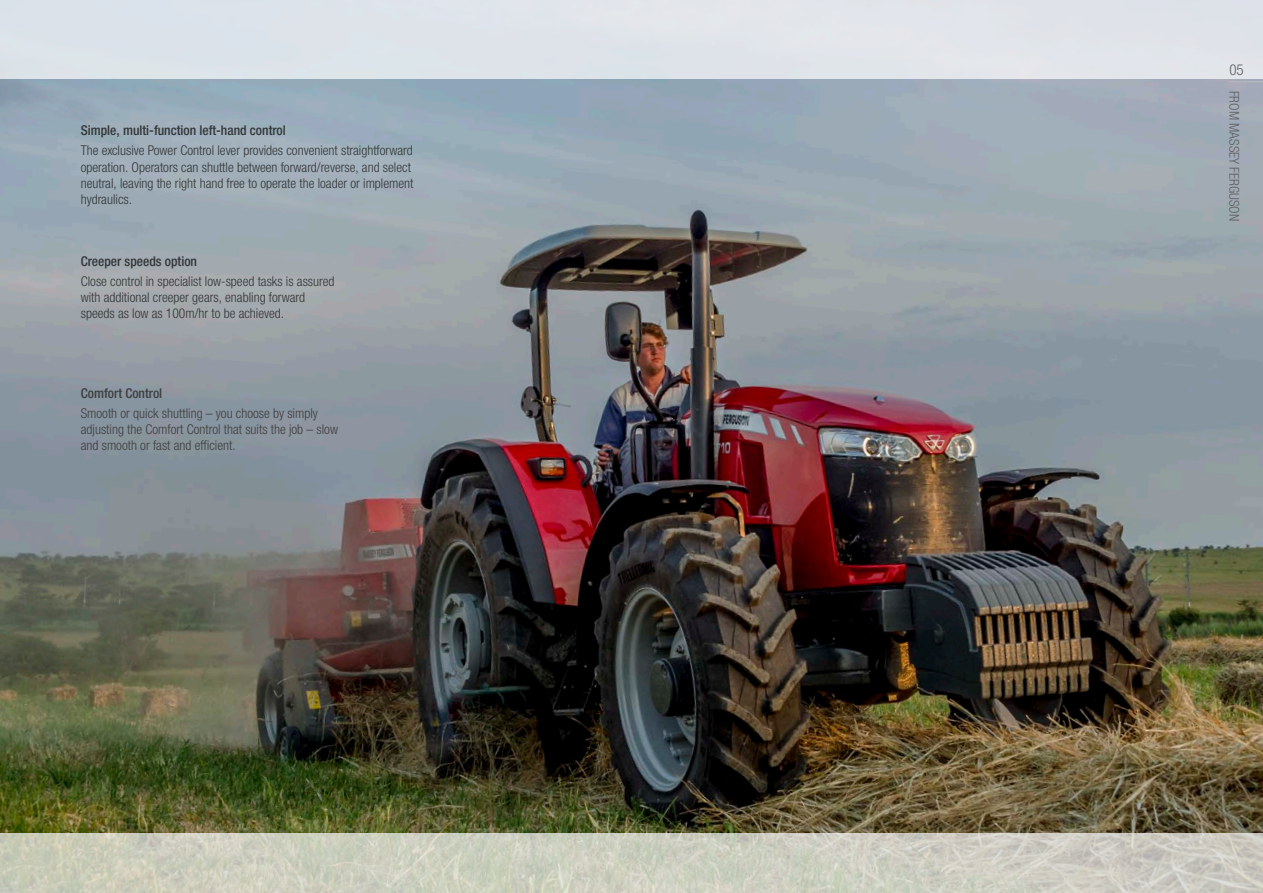
<style>
.page{position:relative;width:1263px;height:893px;background:#fff}
.page>*{position:absolute;margin:0;border:0;box-sizing:border-box;transform-origin:0 0}
.t1{font:300 condensed 15px "Helvetica Neue LTW1 G";color:#5f5f62}
.t2{font:300 condensed 13.5px/16.2px "Helvetica Neue LTW1 G";color:#333638}
.t3{font:300 condensed 13.5px/16.2px "Helvetica Neue LTW1 G";color:#3e3e3f}
.t4{font:500 condensed 13.5px "Helvetica Neue LTW1 G";color:#333638}
.t5{font:300 condensed 13.5px "Helvetica Neue LTW1 G";color:#5f5f62}
.t6{font:500 condensed 13.5px "Helvetica Neue LTW1 G";color:#3e3e3f}
</style>
<div class="page">
<img style="left:0;top:79px;width:1263px;height:754px">
<svg style="left:0;top:833px;width:1263px;height:60px;background:#cdcdbf"></svg>
<div style="left:0;top:0;width:1263px;height:79px;background:#dee3e9"></div>
<hr style="left:1229px;top:81px;width:34px;height:1px;background:#babbbe">
<p class="t4" style="left:81px;top:122px;width:206px">Simple, multi-function left-hand control</p>
<p class="t2" style="left:81px;top:143px;width:334px">The exclusive Power Control lever provides convenient straightforward operation. Operators can shuttle between forward/reverse, and select neutral, leaving the right hand free to operate the loader or implement hydraulics.</p>
<p class="t4" style="left:81px;top:253px;width:118px">Creeper speeds option</p>
<p class="t2" style="left:81px;top:273px;width:255px">Close control in specialist low-speed tasks is assured with additional creeper gears, enabling forward speeds as low as 100m/hr to be achieved.</p>
<p class="t6" style="left:81px;top:385px;width:83px">Comfort Control</p>
<p class="t3" style="left:81px;top:405px;width:259px">Smooth or quick shuttling – you choose by simply adjusting the Comfort Control that suits the job – slow and smooth or fast and efficient.</p>
<p class="t1" style="left:1229px;top:61px;width:16px">05</p>
<p class="t5" style="left:1242px;top:91px;width:132px;rotate:90deg">FROM MASSEY FERGUSON</p>
</div>
